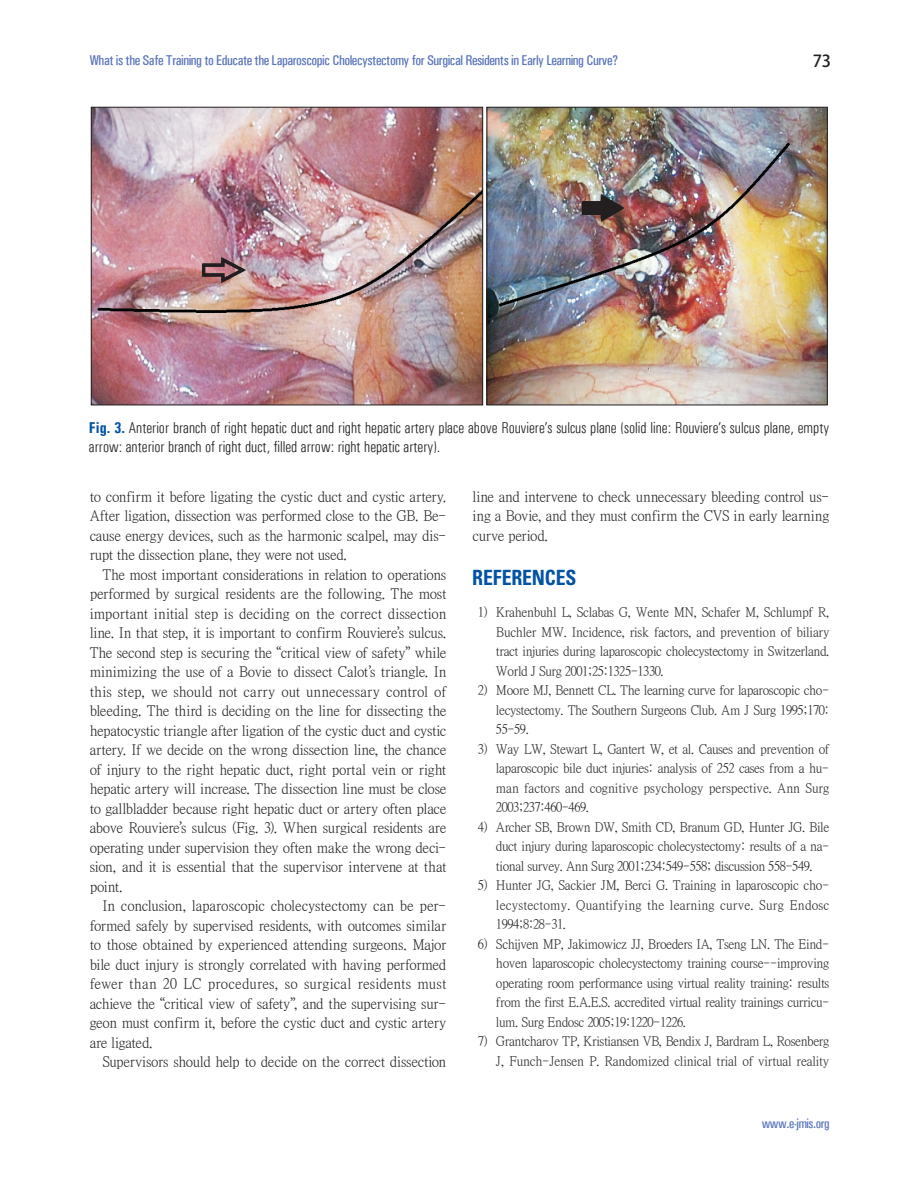
<style>
.page{position:relative;width:919px;height:1191px;background:#fff}
.page>*{position:absolute;margin:0;border:0;box-sizing:border-box;transform-origin:0 0}
.t1{font:700 condensed 21px "Univers";letter-spacing:-.005em;color:#0353a5;scale:.94 1}
.t2{font:500 16.5px "Koz Go Pro";color:#231f20}
.t3{font:300 condensed 15.75px/19.5px "Univers";color:#231f20}
.t4{font:15px/19.5px "Ymjo 420";letter-spacing:-.065em;color:#231f20;text-align:justify;scale:.94 1}
.t5{font:500 14.25px "Univers Condensed";letter-spacing:-.03em;color:#5975ba}
.t6{font:13.5px/19.5px "Ymjo 420";letter-spacing:-.08em;color:#231f20;text-align:justify;scale:.94 1}
.t7{font:500 13.5px "Univers Condensed";letter-spacing:-.03em;color:#5975ba}
.s1{font-family:"Univers Condensed";font-weight:700;font-stretch:normal;color:#0353a5}
.s2{font-family:"Minion Pro"}
</style>
<div class="page">
<img style="left:91px;top:107px;width:736px;height:298px">
<svg style="left:200px;top:254px;width:47px;height:32px;background:#9f7579"></svg>
<svg style="left:580px;top:192px;width:45px;height:32px"></svg>
<p class="t5" style="left:89px;top:52px;width:530px">What is the Safe Training to Educate the Laparoscopic Cholecystectomy for Surgical Residents in Early Learning Curve?</p>
<p class="t2" style="left:812px;top:51px;width:20px">73</p>
<p class="t3" style="left:89px;top:417px;width:741px"><span class="s1">Fig. 3.</span> Anterior branch of right hepatic duct and right hepatic artery place above Rouviere’s sulcus plane (solid line: Rouviere’s sulcus plane, empty arrow: anterior branch of right duct, filled arrow: right hepatic artery).</p>
<p class="t4" style="left:89px;top:487px;width:381px">to confirm it before ligating the cystic duct and cystic artery.<br>After ligation, dissection was performed close to the GB. Be&shy;cause energy devices, such as the harmonic scalpel, may dis&shy;rupt the dissection plane, they were not used.</p>
<p class="t4" style="left:89px;top:565px;width:382px;text-indent:13px">The most important considerations in relation to operations performed by surgical residents are the following. The most important initial step is deciding on the correct dissection line. In that step, it is important to confirm Rouviere<span class="s2">’</span>s sulcus.<br>The second step is securing the <span class="s2">“</span>critical view of safety<span class="s2">”</span> while minimizing the use of a Bovie to dissect Calot<span class="s2">’</span>s triangle. In this step, we should not carry out unnecessary control of bleeding. The third is deciding on the line for dissecting the hepatocystic triangle after ligation of the cystic duct and cystic artery. If we decide on the wrong dissection line, the chance of injury to the right hepatic duct, right portal vein or right hepatic artery will increase. The dissection line must be close to gallbladder because right hepatic duct or artery often place above Rouviere<span class="s2">’</span>s sulcus (Fig. 3). When surgical residents are operating under supervision they often make the wrong deci&shy;sion, and it is essential that the supervisor intervene at that point.</p>
<p class="t4" style="left:89px;top:896px;width:381px;text-indent:13px">In conclusion, laparoscopic cholecystectomy can be per&shy;formed safely by supervised residents, with outcomes similar to those obtained by experienced attending surgeons. Major bile duct injury is strongly correlated with having performed fewer than 20 LC procedures, so surgical residents must achieve the <span class="s2">“</span>critical view of safety<span class="s2">”</span>, and the supervising sur&shy;geon must confirm it, before the cystic duct and cystic artery are ligated.</p>
<p class="t4" style="left:102px;top:1052px;width:368px">Supervisors should help to decide on the correct dissection</p>
<p class="t4" style="left:472px;top:487px;width:381px">line and intervene to check unnecessary bleeding control us&shy;ing a Bovie, and they must confirm the CVS in early learning curve period.</p>
<h1 class="t1" style="left:472px;top:564px;width:112px">REFERENCES</h1>
<p class="t6" style="left:495px;top:603px;width:357px;text-indent:-18px">1) Krahenbuhl L, Sclabas G, Wente MN, Schafer M, Schlumpf R, Buchler MW. Incidence, risk factors, and prevention of biliary tract injuries during laparoscopic cholecystectomy in Switzerland.<br>World J Surg 2001;25:1325-1330.</p>
<p class="t6" style="left:495px;top:681px;width:357px;text-indent:-18px">2) Moore MJ, Bennett CL. The learning curve for laparoscopic cho&shy;lecystectomy. The Southern Surgeons Club. Am J Surg 1995;170:<br>55-59.</p>
<p class="t6" style="left:495px;top:739px;width:357px;text-indent:-18px">3) Way LW, Stewart L, Gantert W, et al. Causes and prevention of laparoscopic bile duct injuries: analysis of 252 cases from a hu&shy;man factors and cognitive psychology perspective. Ann Surg 2003;237:460-469.</p>
<p class="t6" style="left:495px;top:817px;width:357px;text-indent:-18px">4) Archer SB, Brown DW, Smith CD, Branum GD, Hunter JG. Bile duct injury during laparoscopic cholecystectomy: results of a na&shy;tional survey. Ann Surg 2001;234:549-558; discussion 558-549.</p>
<p class="t6" style="left:495px;top:876px;width:357px;text-indent:-18px">5) Hunter JG, Sackier JM, Berci G. Training in laparoscopic cho&shy;lecystectomy. Quantifying the learning curve. Surg Endosc 1994;8:28-31.</p>
<p class="t6" style="left:495px;top:934px;width:357px;text-indent:-18px">6) Schijven MP, Jakimowicz JJ, Broeders IA, Tseng LN. The Eind&shy;hoven laparoscopic cholecystectomy training course--improving operating room performance using virtual reality training: results from the first E.A.E.S. accredited virtual reality trainings curricu&shy;lum. Surg Endosc 2005;19:1220-1226.</p>
<p class="t6" style="left:477px;top:1032px;width:376px;text-align:right">7) Grantcharov TP, Kristiansen VB, Bendix J, Bardram L, Rosenberg<br>J, Funch-Jensen P. Randomized clinical trial of virtual reality</p>
<p class="t7" style="left:761px;top:1115px;width:69px">www.e-jmis.org</p>
</div>
